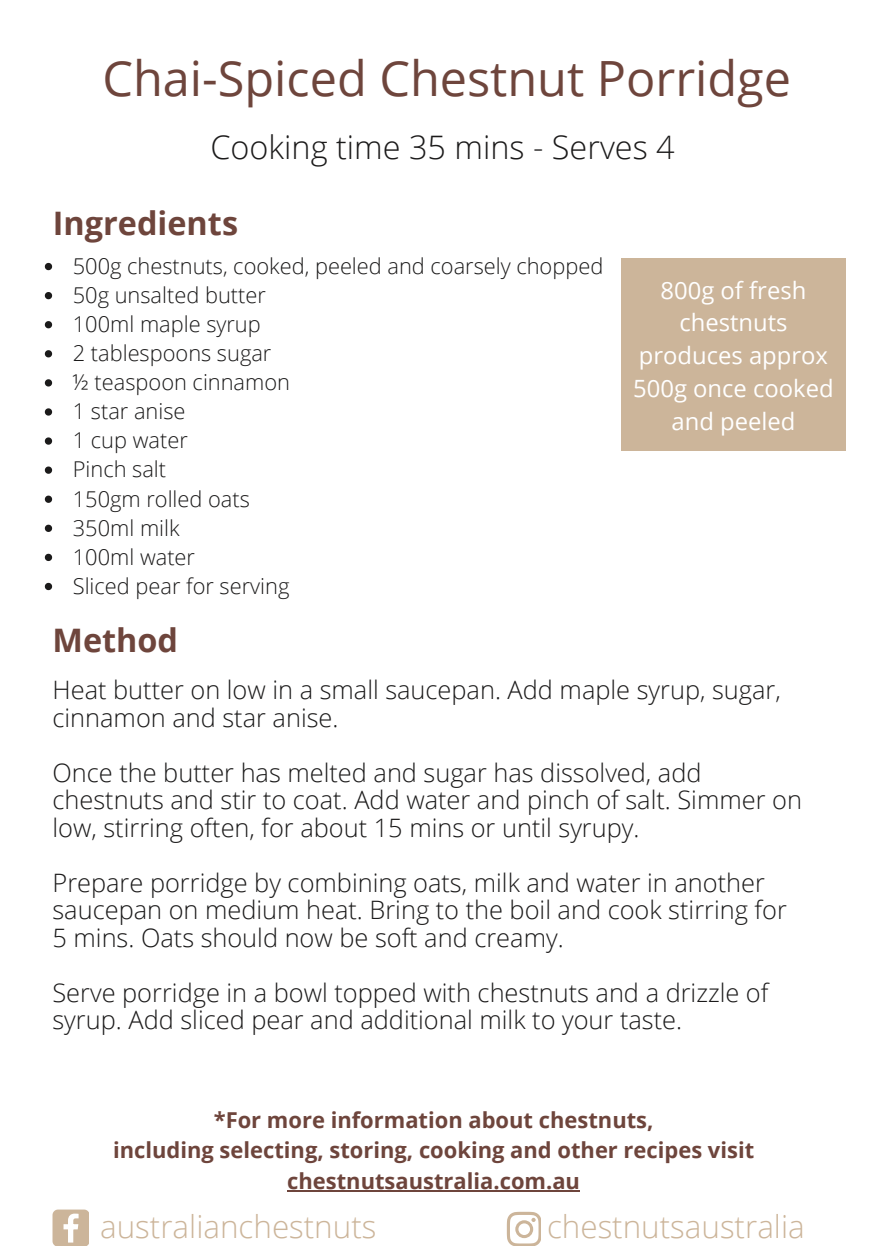
<style>
.page{position:relative;width:894px;height:1258px;background:#fff}
.page>*{position:absolute;margin:0;border:0;box-sizing:border-box;transform-origin:0 0}
.t1{font:48.6px "Open Sans";color:#6e453c}
.t2{font:300 32.4px "Open Sans";color:#1b1a1a}
.t3{font:700 32.4px "Open Sans";color:#6e453c}
.t4{font:300 31.5px "Open Sans";color:#ccb59a}
.t5{font:300 25.5px/27.6px "Open Sans";color:#1b1a1a}
.t6{font:23.7px/32.7px "Open Sans";color:#fff;text-align:center}
.t7{font:300 21.9px/29.1px "Open Sans";color:#1b1a1a}
.t8{font:700 21.9px/30.3px "Open Sans";color:#6e453c;text-align:center}
</style>
<div class="page">
<div style="left:620px;top:258px;width:225px;height:193px;background:#ccb59a"></div>
<svg style="left:52px;top:1209px;width:36px;height:36px"></svg>
<svg style="left:506px;top:1212px;width:34px;height:33px"></svg>
<svg style="left:45px;top:263px;width:7px;height:7px"></svg>
<svg style="left:45px;top:292px;width:7px;height:7px"></svg>
<svg style="left:45px;top:321px;width:7px;height:7px"></svg>
<svg style="left:45px;top:350px;width:7px;height:7px"></svg>
<svg style="left:45px;top:379px;width:7px;height:7px"></svg>
<svg style="left:45px;top:408px;width:7px;height:8px"></svg>
<svg style="left:45px;top:437px;width:7px;height:8px"></svg>
<svg style="left:45px;top:466px;width:7px;height:8px"></svg>
<svg style="left:45px;top:496px;width:7px;height:7px"></svg>
<svg style="left:45px;top:525px;width:7px;height:7px"></svg>
<svg style="left:45px;top:554px;width:7px;height:7px"></svg>
<svg style="left:45px;top:583px;width:7px;height:7px"></svg>
<hr style="left:287px;top:1190px;width:293px;height:1px;background:#6e453c">
<h1 class="t1" style="left:102px;top:44px;width:690px">Chai-Spiced Chestnut Porridge</h1>
<p class="t2" style="left:210px;top:124px;width:465px">Cooking time 35 mins - Serves 4</p>
<p class="t3" style="left:53px;top:200px;width:187px">Ingredients</p>
<p class="t7" style="left:73px;top:251px;width:532px">500g chestnuts, cooked, peeled and coarsely chopped<br>50g unsalted butter<br>100ml maple syrup<br>2 tablespoons sugar<br>½ teaspoon cinnamon<br>1 star anise<br>1 cup water<br>Pinch salt<br>150gm rolled oats<br>350ml milk<br>100ml water<br>Sliced pear for serving</p>
<p class="t3" style="left:52px;top:617px;width:127px">Method</p>
<p class="t6" style="left:633px;top:273px;width:202px">800g of fresh chestnuts produces approx<br>500g once cooked and peeled</p>
<p class="t5" style="left:52px;top:675px;width:729px">Heat butter on low in a small saucepan. Add maple syrup, sugar, cinnamon and star anise.</p>
<p class="t5" style="left:52px;top:758px;width:750px">Once the butter has melted and sugar has dissolved, add chestnuts and stir to coat. Add water and pinch of salt. Simmer on low, stirring often, for about 15 mins or until syrupy.</p>
<p class="t5" style="left:52px;top:868px;width:735px">Prepare porridge by combining oats, milk and water in another saucepan on medium heat. Bring to the boil and cook stirring for<br>5 mins. Oats should now be soft and creamy.</p>
<p class="t5" style="left:52px;top:978px;width:717px">Serve porridge in a bowl topped with chestnuts and a drizzle of syrup. Add sliced pear and additional milk to your taste.</p>
<p class="t8" style="left:113px;top:1104px;width:642px">*For more information about chestnuts,<br>including selecting, storing, cooking and other recipes visit chestnutsaustralia.com.au</p>
<p class="t4" style="left:100px;top:1204px;width:278px">australianchestnuts</p>
<p class="t4" style="left:547px;top:1204px;width:259px">chestnutsaustralia</p>
</div>
